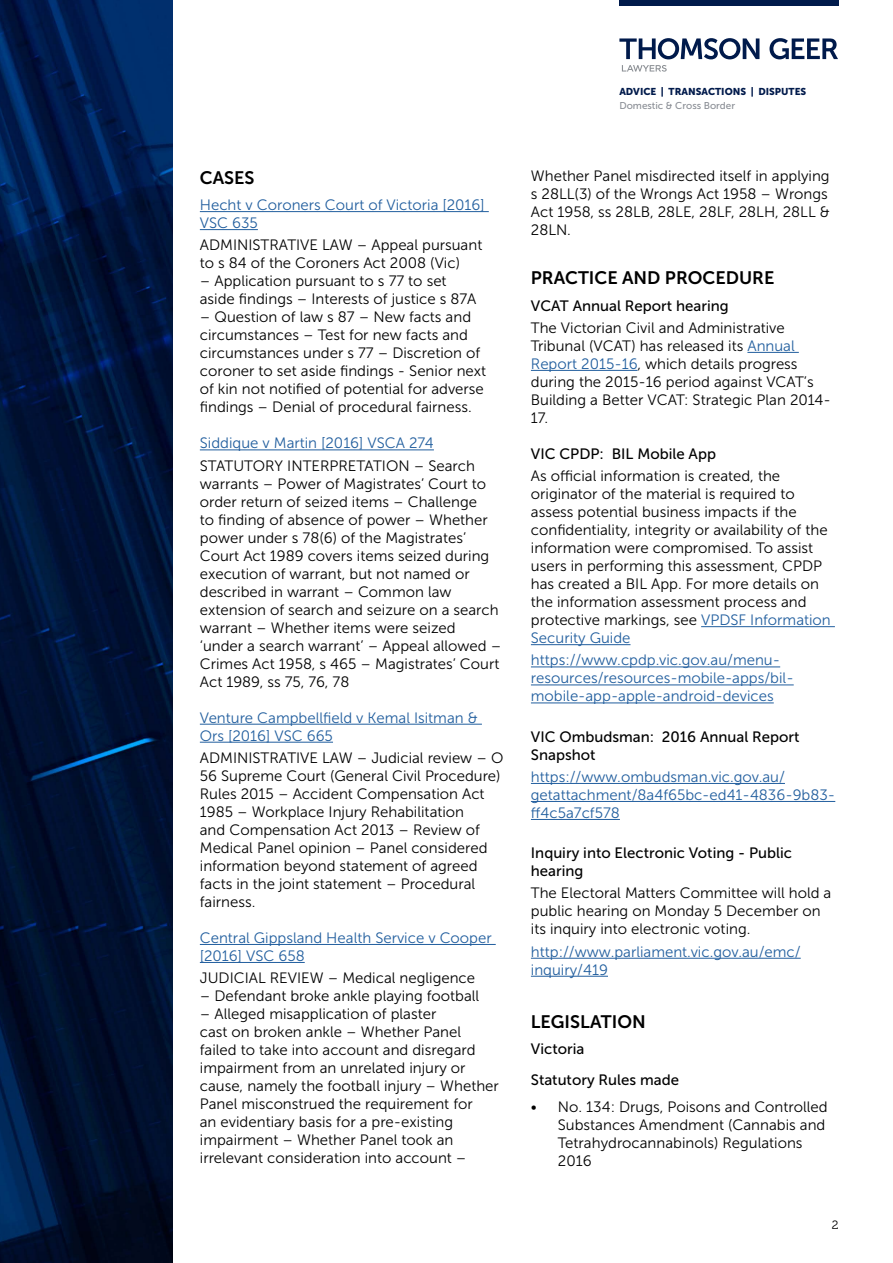
<style>
.page{position:relative;width:893px;height:1263px;background:#fff}
.page>*{position:absolute;margin:0;border:0;box-sizing:border-box;transform-origin:0 0}
.t1{font:18px "Museo Sans 700";color:#000}
.t2{font:15px/18px "Museo Sans 300";color:#000}
.t3{font:15px/18px "Museo Sans 300";color:#215e9e}
.t4{font:15px/18px "Museo Sans 500";color:#000}
.t5{font:12px "Museo 300";color:#000}
.t6{font:9.9px "Museo Sans 900";color:#001a4b}
.t7{font:9.9px "Museo Sans 500";color:#8a8e95}
.s1{color:#215e9e}
</style>
<div class="page">
<img style="left:0;top:0;width:173px;height:1263px">
<hr style="left:200px;top:211px;width:289px;height:1px;background:#215e9e">
<hr style="left:200px;top:229px;width:58px;height:1px;background:#215e9e">
<hr style="left:200px;top:449px;width:234px;height:1px;background:#215e9e">
<hr style="left:200px;top:724px;width:282px;height:1px;background:#215e9e">
<hr style="left:200px;top:742px;width:133px;height:1px;background:#215e9e">
<hr style="left:200px;top:944px;width:296px;height:1px;background:#215e9e">
<hr style="left:200px;top:962px;width:105px;height:1px;background:#215e9e">
<hr style="left:747px;top:352px;width:52px;height:1px;background:#215e9e">
<hr style="left:531px;top:370px;width:106px;height:1px;background:#215e9e">
<hr style="left:701px;top:626px;width:134px;height:1px;background:#215e9e">
<hr style="left:531px;top:644px;width:99px;height:1px;background:#215e9e">
<hr style="left:531px;top:666px;width:249px;height:1px;background:#215e9e">
<hr style="left:531px;top:684px;width:263px;height:1px;background:#215e9e">
<hr style="left:531px;top:702px;width:243px;height:1px;background:#215e9e">
<hr style="left:531px;top:783px;width:254px;height:1px;background:#215e9e">
<hr style="left:531px;top:801px;width:304px;height:1px;background:#215e9e">
<hr style="left:531px;top:819px;width:89px;height:1px;background:#215e9e">
<hr style="left:531px;top:958px;width:270px;height:1px;background:#215e9e">
<hr style="left:531px;top:976px;width:77px;height:1px;background:#215e9e">
<svg style="left:619px;top:38px;width:219px;height:21px"></svg>
<svg style="left:622px;top:65px;width:45px;height:7px"></svg>
<div style="left:619px;top:0;width:219px;height:5px;background:#001a4b"></div>
<p class="t1" style="left:200px;top:167px;width:56px">CASES</p>
<p class="t3" style="left:200px;top:196px;width:286px">Hecht v Coroners Court of Victoria [2016]<br>VSC 635</p>
<p class="t2" style="left:200px;top:236px;width:284px">ADMINISTRATIVE LAW – Appeal pursuant to s 84 of the Coroners Act 2008 (Vic)</p>
<p class="t2" style="left:200px;top:272px;width:278px">– Application pursuant to s 77 to set aside findings – Interests of justice s 87A</p>
<p class="t2" style="left:200px;top:308px;width:288px">– Question of law s 87 – New facts and circumstances – Test for new facts and circumstances under s 77 – Discretion of coroner to set aside findings - Senior next of kin not notified of potential for adverse findings – Denial of procedural fairness.</p>
<p class="t3" style="left:200px;top:434px;width:236px">Siddique v Martin [2016] VSCA 274</p>
<p class="t2" style="left:200px;top:457px;width:303px">STATUTORY INTERPRETATION – Search warrants – Power of Magistrates’ Court to order return of seized items – Challenge<br>to finding of absence of power – Whether power under s 78(6) of the Magistrates’ Court Act 1989 covers items seized during execution of warrant, but not named or described in warrant – Common law extension of search and seizure on a search warrant – Whether items were seized ‘under a search warrant’ – Appeal allowed – Crimes Act 1958, s 465 – Magistrates’ Court Act 1989, ss 75, 76, 78</p>
<p class="t3" style="left:200px;top:709px;width:280px">Venture Campbellfield v Kemal Isitman &amp;<br>Ors [2016] VSC 665</p>
<p class="t2" style="left:200px;top:749px;width:305px">ADMINISTRATIVE LAW – Judicial review – O 56 Supreme Court (General Civil Procedure)<br>Rules 2015 – Accident Compensation Act 1985 – Workplace Injury Rehabilitation<br>and Compensation Act 2013 – Review of Medical Panel opinion – Panel considered information beyond statement of agreed facts in the joint statement – Procedural fairness.</p>
<p class="t3" style="left:200px;top:929px;width:293px">Central Gippsland Health Service v Cooper [2016] VSC 658</p>
<p class="t2" style="left:200px;top:969px;width:277px">JUDICIAL REVIEW – Medical negligence</p>
<p class="t2" style="left:200px;top:987px;width:281px">– Defendant broke ankle playing football</p>
<p class="t2" style="left:200px;top:1005px;width:301px">– Alleged misapplication of plaster<br>cast on broken ankle – Whether Panel failed to take into account and disregard impairment from an unrelated injury or cause, namely the football injury – Whether Panel misconstrued the requirement for<br>an evidentiary basis for a pre-existing impairment – Whether Panel took an irrelevant consideration into account –</p>
<p class="t6" style="left:619px;top:86px;width:188px">ADVICE | TRANSACTIONS | DISPUTES</p>
<p class="t7" style="left:619px;top:100px;width:117px">Domestic &amp; Cross Border</p>
<p class="t2" style="left:531px;top:167px;width:301px">Whether Panel misdirected itself in applying s 28LL(3) of the Wrongs Act 1958 – Wrongs Act 1958, ss 28LB, 28LE, 28LF, 28LH, 28LL &amp; 28LN.</p>
<p class="t1" style="left:531px;top:268px;width:245px">PRACTICE AND PROCEDURE</p>
<p class="t4" style="left:531px;top:296px;width:199px">VCAT Annual Report hearing</p>
<p class="t2" style="left:531px;top:319px;width:301px">The Victorian Civil and Administrative Tribunal (VCAT) has released its <span class="s1">Annual Report 2015-16</span>, which details progress during the 2015-16 period against VCAT’s Building a Better VCAT: Strategic Plan 2014- 17.</p>
<p class="t4" style="left:531px;top:445px;width:187px">VIC CPDP: BIL Mobile App</p>
<p class="t2" style="left:531px;top:467px;width:301px">As official information is created, the originator of the material is required to assess potential business impacts if the confidentiality, integrity or availability of the information were compromised. To assist users in performing this assessment, CPDP has created a BIL App. For more details on the information assessment process and protective markings, see <span class="s1">VPDSF Information Security Guide</span></p>
<p class="t3" style="left:531px;top:651px;width:264px">https://www.cpdp.vic.gov.au/menu&shy;resources/resources-mobile-apps/bil&shy;mobile-app-apple-android-devices</p>
<p class="t4" style="left:531px;top:727px;width:270px">VIC Ombudsman: 2016 Annual Report<br>Snapshot</p>
<p class="t3" style="left:531px;top:768px;width:306px">https://www.ombudsman.vic.gov.au/ getattachment/8a4f65bc-ed41-4836-9b83- ff4c5a7cf578</p>
<p class="t4" style="left:531px;top:844px;width:263px">Inquiry into Electronic Voting - Public hearing</p>
<p class="t2" style="left:531px;top:884px;width:302px">The Electoral Matters Committee will hold a public hearing on Monday 5 December on its inquiry into electronic voting.</p>
<p class="t3" style="left:531px;top:943px;width:271px">http://www.parliament.vic.gov.au/emc/ inquiry/419</p>
<p class="t1" style="left:531px;top:1011px;width:116px">LEGISLATION</p>
<p class="t4" style="left:531px;top:1034px;width:150px;line-height:30.8px">Victoria<br>Statutory Rules made</p>
<p class="t2" style="left:558px;top:1097px;width:271px;text-indent:-27px">• No. 134: Drugs, Poisons and Controlled<br>Substances Amendment (Cannabis and<br>Tetrahydrocannabinols) Regulations<br>2016</p>
<p class="t5" style="left:832px;top:1219px;width:8px">2</p>
</div>
